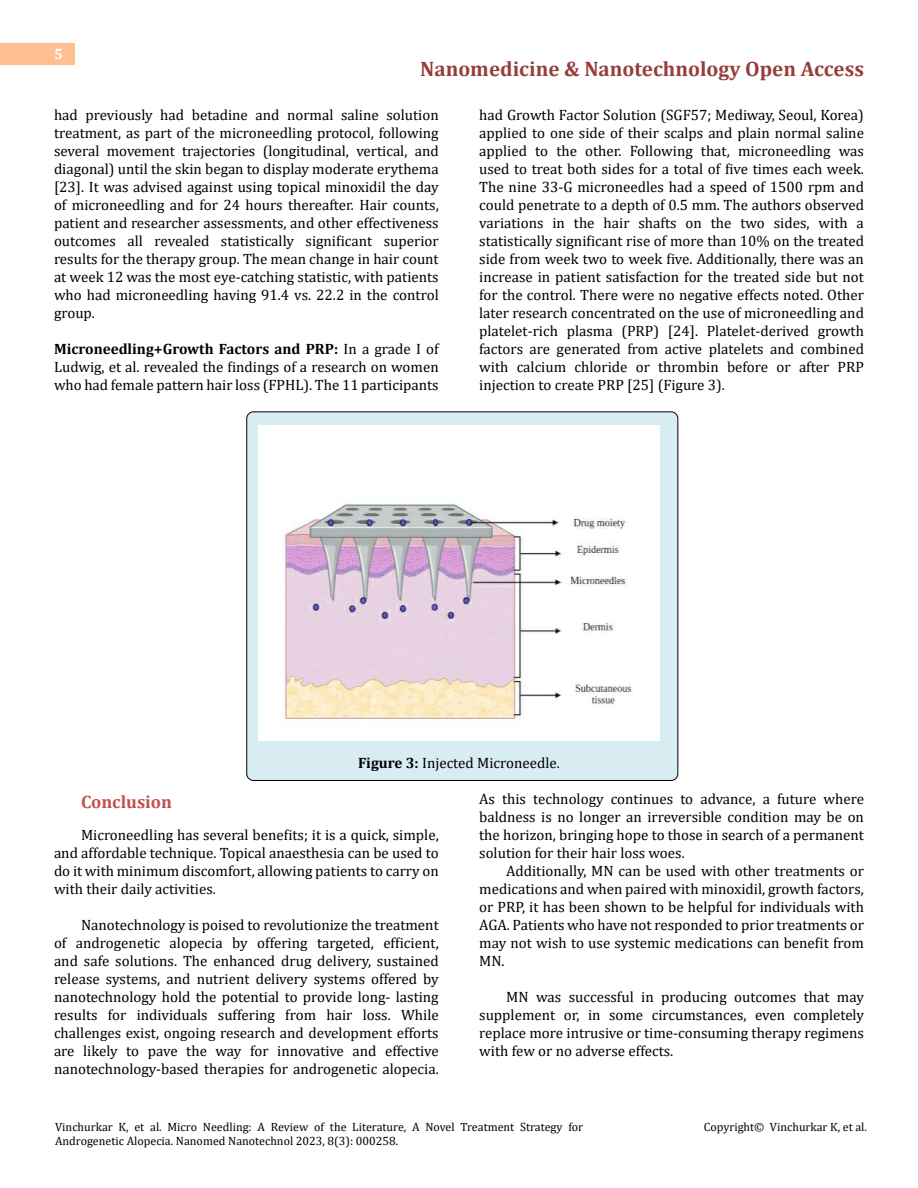
<style>
.page{position:relative;width:918px;height:1188px;background:#fff}
.page>*{position:absolute;margin:0;border:0;box-sizing:border-box;transform-origin:0 0}
.t1{font:700 21px "Cambria";color:#953f3c}
.t2{font:700 18px "Cambria";color:#c0504d}
.t3{font:15px/18px "Cambria";color:#000;text-align:justify}
.t4{font:700 15px "Cambria";color:#fff}
.t5{font:12px/14.4px "Cambria";color:#000}
.s1{font-weight:700}
</style>
<div class="page">
<div style="left:0;top:43px;width:75px;height:21px;background:#ffbf91"></div>
<div style="left:247px;top:412px;width:431px;height:368px;background:#d8edf2;border-radius:7px"></div>
<img style="left:258px;top:426px;width:402px;height:315px">
<p class="t4" style="left:54px;top:44px;width:10px">5</p>
<h1 class="t1" style="left:420px;top:54px;width:445px">Nanomedicine &amp; Nanotechnology Open Access</h1>
<p class="t3" style="left:54px;top:105px;width:386px">had previously had betadine and normal saline solution treatment, as part of the microneedling protocol, following several movement trajectories (longitudinal, vertical, and diagonal) until the skin began to display moderate erythema [23]. It was advised against using topical minoxidil the day of microneedling and for 24 hours thereafter. Hair counts, patient and researcher assessments, and other effectiveness outcomes all revealed statistically significant superior results for the therapy group. The mean change in hair count at week 12 was the most eye-catching statistic, with patients who had microneedling having 91.4 vs. 22.2 in the control group.</p>
<p class="t3" style="left:54px;top:339px;width:386px"><span class="s1">Microneedling+Growth Factors and PRP:</span> In a grade I of Ludwig, et al. revealed the findings of a research on women who had female pattern hair loss (FPHL). The 11 participants</p>
<p class="t3" style="left:479px;top:105px;width:386px">had Growth Factor Solution (SGF57; Mediway, Seoul, Korea) applied to one side of their scalps and plain normal saline applied to the other. Following that, microneedling was used to treat both sides for a total of five times each week.<br>The nine 33-G microneedles had a speed of 1500 rpm and could penetrate to a depth of 0.5 mm. The authors observed variations in the hair shafts on the two sides, with a statistically significant rise of more than 10% on the treated side from week two to week five. Additionally, there was an increase in patient satisfaction for the treated side but not for the control. There were no negative effects noted. Other later research concentrated on the use of microneedling and platelet-rich plasma (PRP) [24]. Platelet-derived growth factors are generated from active platelets and combined with calcium chloride or thrombin before or after PRP injection to create PRP [25] (Figure 3).</p>
<p class="t3" style="left:358px;top:753px;width:203px"><span class="s1">Figure 3:</span> Injected Microneedle.</p>
<p class="t2" style="left:81px;top:789px;width:93px">Conclusion</p>
<p class="t3" style="left:54px;top:825px;width:386px;text-indent:27px">Microneedling has several benefits; it is a quick, simple, and affordable technique. Topical anaesthesia can be used to do it with minimum discomfort, allowing patients to carry on with their daily activities.</p>
<p class="t3" style="left:54px;top:915px;width:386px;text-indent:27px">Nanotechnology is poised to revolutionize the treatment of androgenetic alopecia by offering targeted, efficient, and safe solutions. The enhanced drug delivery, sustained release systems, and nutrient delivery systems offered by nanotechnology hold the potential to provide long- lasting results for individuals suffering from hair loss. While challenges exist, ongoing research and development efforts are likely to pave the way for innovative and effective nanotechnology-based therapies for androgenetic alopecia.</p>
<p class="t3" style="left:479px;top:789px;width:386px">As this technology continues to advance, a future where baldness is no longer an irreversible condition may be on the horizon, bringing hope to those in search of a permanent solution for their hair loss woes.</p>
<p class="t3" style="left:479px;top:861px;width:386px;text-indent:27px">Additionally, MN can be used with other treatments or medications and when paired with minoxidil, growth factors, or PRP, it has been shown to be helpful for individuals with AGA. Patients who have not responded to prior treatments or may not wish to use systemic medications can benefit from MN.</p>
<p class="t3" style="left:479px;top:987px;width:386px;text-indent:27px">MN was successful in producing outcomes that may supplement or, in some circumstances, even completely replace more intrusive or time-consuming therapy regimens with few or no adverse effects.</p>
<p class="t5" style="left:55px;top:1120px;width:530px">Vinchurkar K, et al. Micro Needling: A Review of the Literature, A Novel Treatment Strategy for<br>Androgenetic Alopecia. Nanomed Nanotechnol 2023, 8(3): 000258.</p>
<p class="t5" style="left:704px;top:1120px;width:165px">Copyright© Vinchurkar K, et al.</p>
</div>
